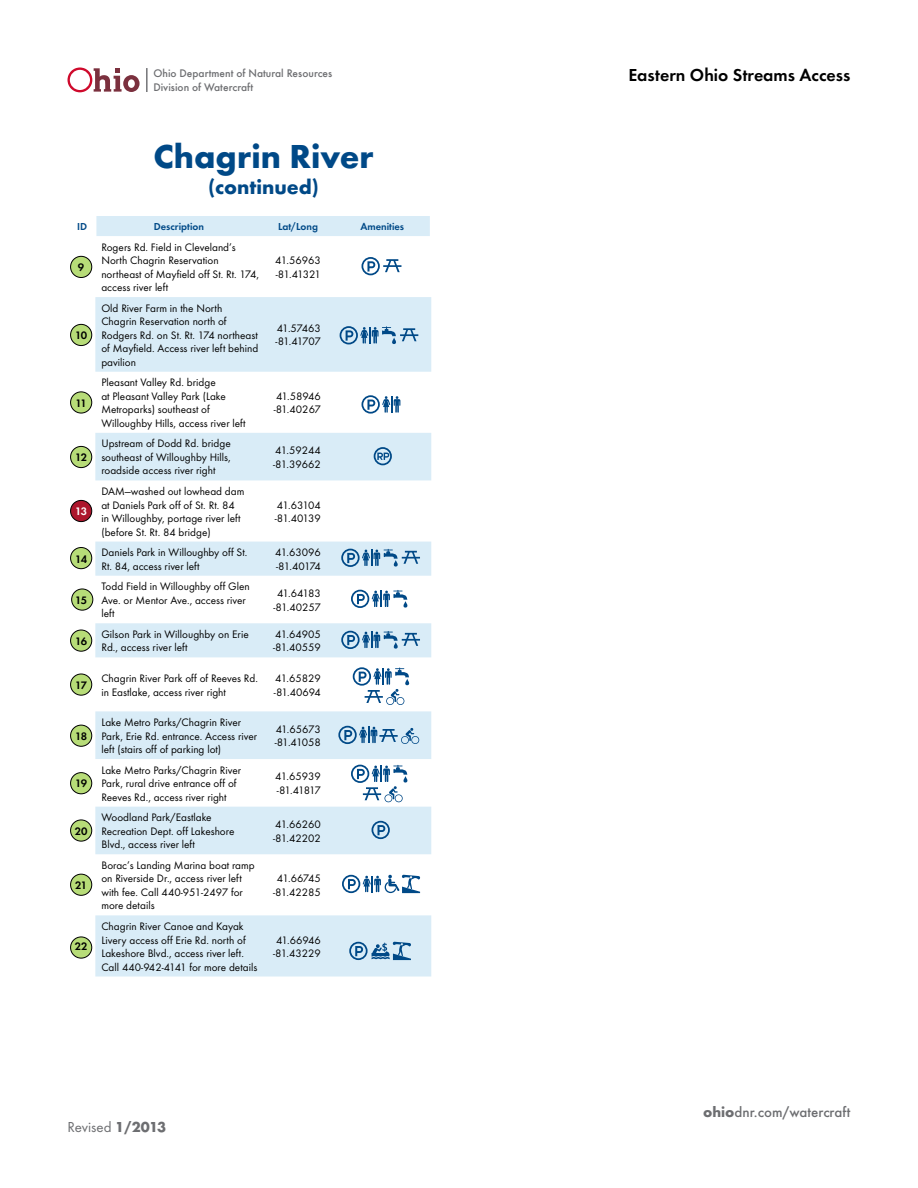
<style>
.page{position:relative;width:918px;height:1188px;background:#fff}
.page>*{position:absolute;margin:0;border:0;box-sizing:border-box;transform-origin:0 0}
.t1{font:700 34.5px "Futura T";color:#004987}
.t2{font:700 21px "Futura T";color:#004987}
.t3{font:600 18px "Futura T";color:#000}
.t4{font:500 15px "Futura T";color:#6d6e71}
.t5{font:15px "Futura T";color:#6d6e71}
.t6{font:500 11.55px/13.4px "Futura T";color:#6d6e71}
.t7{font:11.25px/13.5px "Futura T";color:#000}
.t8{font:600 11.25px "Futura T";letter-spacing:-.06em;color:#000}
.t9{font:11.25px/13.5px "Futura T";letter-spacing:-.04em;color:#000}
.t10{font:11.25px/13.5px "Futura T";letter-spacing:-.06em;color:#000}
.t11{font:11.25px/13.5px "Futura T";letter-spacing:-.065em;color:#000}
.t12{font:11.25px/13.5px "Futura T";letter-spacing:-.035em;color:#000}
.t13{font:11.25px/13.5px "Futura T";letter-spacing:-.025em;color:#000}
.t14{font:11.25px/13.5px "Futura T";letter-spacing:-.08em;color:#000}
.t15{font:600 11.25px "Futura T";color:#fff}
.t16{font:600 10.5px "Futura T";color:#004987}
.s1{font-weight:700}
</style>
<div class="page">
<div style="left:71px;top:500px;width:21px;height:22px;background:#ac162c;border-radius:50%"></div>
<div style="left:70px;top:500px;width:22px;height:22px;border:1px solid #000;border-radius:50%"></div>
<div style="left:71px;top:874px;width:21px;height:21px;background:#b7dc78;border-radius:50%"></div>
<div style="left:70px;top:874px;width:22px;height:22px;border:1px solid #000;border-radius:50%"></div>
<div style="left:71px;top:820px;width:21px;height:21px;background:#b7dc78;border-radius:50%"></div>
<div style="left:70px;top:820px;width:22px;height:22px;border:1px solid #000;border-radius:50%"></div>
<div style="left:71px;top:256px;width:21px;height:22px;background:#b7dc78;border-radius:50%"></div>
<div style="left:70px;top:256px;width:22px;height:22px;border:1px solid #000;border-radius:50%"></div>
<div style="left:71px;top:324px;width:21px;height:22px;background:#b7dc78;border-radius:50%"></div>
<div style="left:70px;top:324px;width:22px;height:22px;border:1px solid #000;border-radius:50%"></div>
<div style="left:71px;top:392px;width:21px;height:21px;background:#b7dc78;border-radius:50%"></div>
<div style="left:70px;top:391px;width:22px;height:22px;border:1px solid #000;border-radius:50%"></div>
<div style="left:71px;top:446px;width:21px;height:22px;background:#b7dc78;border-radius:50%"></div>
<div style="left:70px;top:446px;width:22px;height:22px;border:1px solid #000;border-radius:50%"></div>
<div style="left:71px;top:548px;width:21px;height:21px;background:#b7dc78;border-radius:50%"></div>
<div style="left:70px;top:547px;width:22px;height:22px;border:1px solid #000;border-radius:50%"></div>
<div style="left:72px;top:589px;width:21px;height:21px;background:#b7dc78;border-radius:50%"></div>
<div style="left:71px;top:589px;width:22px;height:22px;border:1px solid #000;border-radius:50%"></div>
<div style="left:71px;top:630px;width:21px;height:21px;background:#b7dc78;border-radius:50%"></div>
<div style="left:70px;top:630px;width:22px;height:22px;border:1px solid #000;border-radius:50%"></div>
<div style="left:71px;top:674px;width:21px;height:21px;background:#b7dc78;border-radius:50%"></div>
<div style="left:70px;top:674px;width:22px;height:22px;border:1px solid #000;border-radius:50%"></div>
<div style="left:71px;top:725px;width:21px;height:21px;background:#b7dc78;border-radius:50%"></div>
<div style="left:70px;top:725px;width:22px;height:22px;border:1px solid #000;border-radius:50%"></div>
<div style="left:71px;top:773px;width:21px;height:21px;background:#b7dc78;border-radius:50%"></div>
<div style="left:70px;top:772px;width:22px;height:22px;border:1px solid #000;border-radius:50%"></div>
<div style="left:71px;top:937px;width:21px;height:21px;background:#b7dc78;border-radius:50%"></div>
<div style="left:70px;top:937px;width:22px;height:21px;border:1px solid #000;border-radius:50%"></div>
<svg style="left:68px;top:68px;width:72px;height:24px"></svg>
<hr style="left:146px;top:68px;width:2px;height:24px;background:#6d6e71">
<svg style="left:95px;top:297px;width:336px;height:680px"></svg>
<div style="left:96px;top:216px;width:334px;height:20px;background:#d9ecf7"></div>
<svg style="left:362px;top:257px;width:39px;height:18px"></svg>
<svg style="left:340px;top:326px;width:78px;height:18px"></svg>
<svg style="left:362px;top:395px;width:38px;height:19px"></svg>
<svg style="left:374px;top:447px;width:18px;height:18px"></svg>
<svg style="left:341px;top:549px;width:79px;height:18px"></svg>
<svg style="left:351px;top:590px;width:59px;height:18px"></svg>
<svg style="left:341px;top:631px;width:79px;height:18px"></svg>
<svg style="left:353px;top:667px;width:58px;height:38px"></svg>
<svg style="left:338px;top:726px;width:81px;height:18px"></svg>
<svg style="left:351px;top:765px;width:59px;height:37px"></svg>
<svg style="left:372px;top:821px;width:18px;height:18px"></svg>
<svg style="left:342px;top:875px;width:78px;height:18px"></svg>
<svg style="left:349px;top:942px;width:62px;height:18px"></svg>
<p class="t6" style="left:153px;top:67px;width:180px">Ohio Department of Natural Resources<br>Division of Watercraft</p>
<h1 class="t1" style="left:153px;top:136px;width:222px">Chagrin River</h1>
<h2 class="t2" style="left:208px;top:174px;width:112px">(continued)</h2>
<p class="t16" style="left:77px;top:220px;width:11px">ID</p>
<p class="t16" style="left:154px;top:220px;width:52px">Description</p>
<p class="t16" style="left:278px;top:220px;width:42px">Lat/Long</p>
<p class="t16" style="left:360px;top:220px;width:45px">Amenities</p>
<p class="t8" style="left:78px;top:260px;width:8px">9</p>
<p class="t8" style="left:75px;top:328px;width:14px">10</p>
<p class="t8" style="left:75px;top:396px;width:13px">11</p>
<p class="t8" style="left:75px;top:451px;width:14px">12</p>
<p class="t15" style="left:75px;top:505px;width:14px">13</p>
<p class="t7" style="left:101px;top:240px;width:159px">Rogers Rd. Field in Cleveland’s<br>North Chagrin Reservation northeast of Mayfield off St. Rt. 174, access river left</p>
<p class="t7" style="left:101px;top:301px;width:158px">Old River Farm in the North<br>Chagrin Reservation north of<br>Rodgers Rd. on St. Rt. 174 northeast of Mayfield. Access river left behind pavilion</p>
<p class="t7" style="left:101px;top:376px;width:146px">Pleasant Valley Rd. bridge<br>at Pleasant Valley Park (Lake<br>Metroparks) southeast of<br>Willoughby Hills, access river left</p>
<p class="t9" style="left:275px;top:254px;width:47px">41.56963 -81.41321</p>
<p class="t10" style="left:276px;top:321px;width:47px">41.57463 -81.41707</p>
<p class="t7" style="left:274px;top:389px;width:49px">41.58946 -81.40267</p>
<p class="t7" style="left:101px;top:437px;width:131px;text-align:justify">Upstream of Dodd Rd. bridge southeast of Willoughby Hills, roadside access river right</p>
<p class="t7" style="left:273px;top:444px;width:49px">41.59244 -81.39662</p>
<p class="t7" style="left:101px;top:484px;width:145px">DAM—washed out lowhead dam at Daniels Park off of St. Rt. 84 in Willoughby, portage river left (before St. Rt. 84 bridge)</p>
<p class="t11" style="left:275px;top:498px;width:48px">41.63104 -81.40139</p>
<p class="t8" style="left:75px;top:553px;width:13px">14</p>
<p class="t7" style="left:101px;top:546px;width:148px">Daniels Park in Willoughby off St.<br>Rt. 84, access river left</p>
<p class="t12" style="left:275px;top:546px;width:47px">41.63096 -81.40174</p>
<p class="t8" style="left:75px;top:593px;width:14px">15</p>
<p class="t7" style="left:101px;top:580px;width:150px">Todd Field in Willoughby off Glen<br>Ave. or Mentor Ave., access river left</p>
<p class="t7" style="left:274px;top:586px;width:49px;text-align:center">41.64183 -81.40257</p>
<p class="t8" style="left:75px;top:634px;width:14px">16</p>
<p class="t7" style="left:101px;top:627px;width:149px">Gilson Park in Willoughby on Erie<br>Rd., access river left</p>
<p class="t7" style="left:273px;top:627px;width:49px">41.64905 -81.40559</p>
<p class="t8" style="left:75px;top:678px;width:14px">17</p>
<p class="t7" style="left:101px;top:671px;width:158px">Chagrin River Park off of Reeves Rd. in Eastlake, access river right</p>
<p class="t7" style="left:274px;top:671px;width:48px">41.65829 -81.40694</p>
<p class="t8" style="left:75px;top:729px;width:14px">18</p>
<p class="t7" style="left:101px;top:715px;width:157px">Lake Metro Parks/Chagrin River<br>Park, Erie Rd. entrance. Access river left (stairs off of parking lot)</p>
<p class="t13" style="left:275px;top:722px;width:48px">41.65673 -81.41058</p>
<p class="t8" style="left:75px;top:777px;width:14px">19</p>
<p class="t8" style="left:75px;top:824px;width:14px">20</p>
<p class="t8" style="left:75px;top:879px;width:14px">21</p>
<p class="t8" style="left:75px;top:940px;width:14px">22</p>
<p class="t7" style="left:101px;top:763px;width:141px">Lake Metro Parks/Chagrin River<br>Park, rural drive entrance off of<br>Reeves Rd., access river right</p>
<p class="t14" style="left:275px;top:770px;width:47px">41.65939 -81.41817</p>
<p class="t7" style="left:101px;top:811px;width:135px">Woodland Park/Eastlake<br>Recreation Dept. off Lakeshore<br>Blvd., access river left</p>
<p class="t7" style="left:273px;top:817px;width:49px">41.66260 -81.42202</p>
<p class="t7" style="left:101px;top:858px;width:155px">Borac’s Landing Marina boat ramp on Riverside Dr., access river left with fee. Call 440-951-2497 for more details</p>
<p class="t7" style="left:101px;top:919px;width:157px">Chagrin River Canoe and Kayak Livery access off Erie Rd. north of Lakeshore Blvd., access river left.<br>Call 440-942-4141 for more details</p>
<p class="t7" style="left:273px;top:872px;width:49px;text-align:center">41.66745 -81.42285</p>
<p class="t7" style="left:273px;top:933px;width:49px">41.66946 -81.43229</p>
<h3 class="t5" style="left:67px;top:1118px;width:100px">Revised <span class="s1">1/2013</span></h3>
<h3 class="t3" style="left:628px;top:65px;width:224px">Eastern Ohio Streams Access</h3>
<h3 class="t4" style="left:703px;top:1104px;width:149px"><span class="s1">ohio</span>dnr.com/watercraft</h3>
</div>
